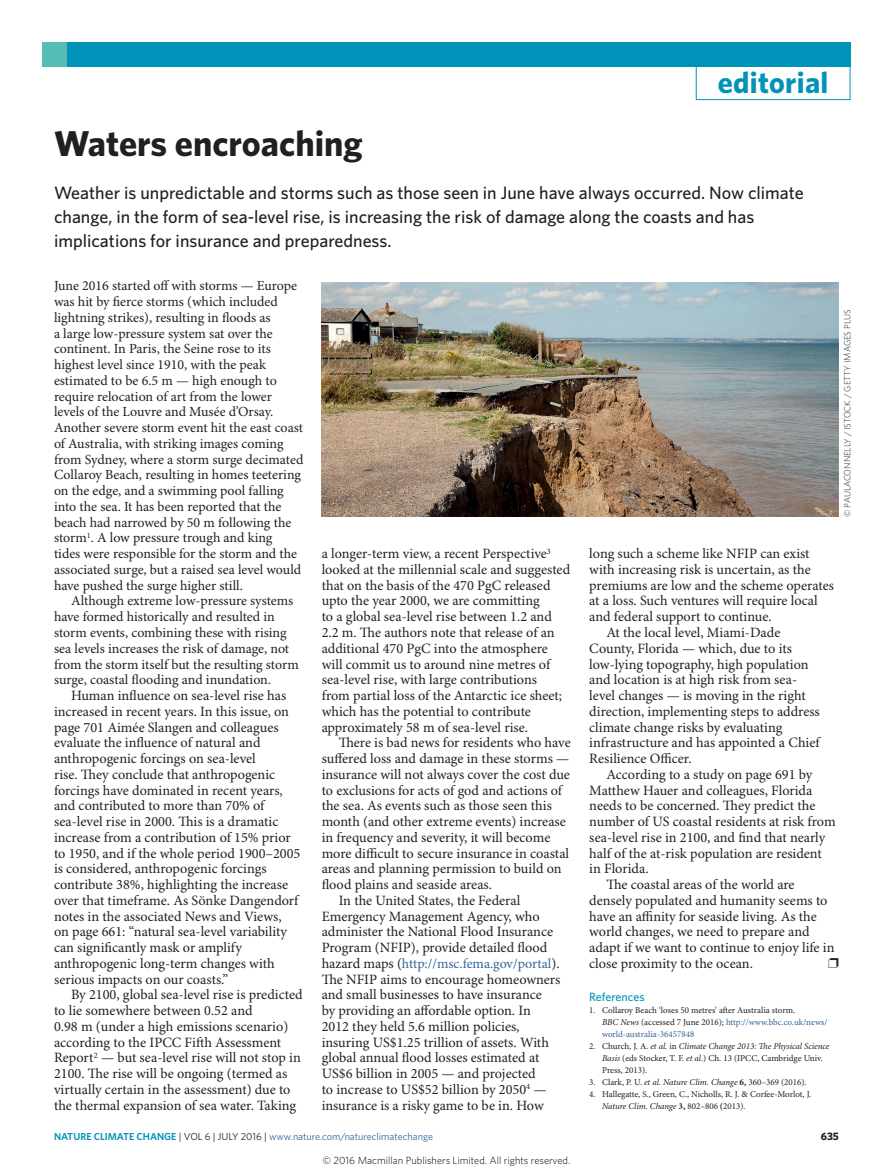
<style>
.page{position:relative;width:893px;height:1174px;background:#fff}
.page>*{position:absolute;margin:0;border:0;box-sizing:border-box;transform-origin:0 0}
.Title{font:700 36px "Whitney";color:#231f20}
.t1{font:700 30px "Whitney";letter-spacing:.01em;color:#0093ba}
.Standfirst{font:500 18px/24px "Whitney";color:#231f20}
.Body_text{font:14.25px/15.8px "Minion Pro";color:#231f20}
.Body_first{font:13.95px/15.8px "Minion Pro";color:#231f20}
.Body_text-2{font:13.95px/15.8px "Minion Pro";letter-spacing:-.005em;color:#231f20}
.Body_text-3{font:13.95px "Minion Pro";letter-spacing:-.01em;color:#2f679b}
.Ref_head{font:500 12px "Whitney";color:#0093ba}
.t2{font:700 10.8px "Whitney";color:#231f20}
.t3{font:300 10.5px "Whitney";color:#000}
.t4{font:10.2px "Whitney";color:#2f679b}
.References{font:9px/12px "Minion Pro";color:#231f20}
.Picture_credit{font:300 9px "Whitney";color:#231f20}
.s1{font-size:14.25px;color:#231f20}
.s2{font-style:italic}
.s3{color:#2f679b}
.s4{font-weight:700}
.s5{font-weight:600;color:#0093ba}
.s6{color:#231f20}
</style>
<div class="page">
<div style="left:696px;top:66px;width:154px;height:34px;border:1px solid #0093ba"></div>
<div style="left:43px;top:43px;width:807px;height:24px;background:#0093ba"></div>
<div style="left:43px;top:43px;width:24px;height:24px;background:#56bcb6"></div>
<img style="left:322px;top:283px;width:517px;height:234px">
<p class="Title" style="left:54px;top:120px;width:310px">Waters encroaching</p>
<h2 class="t1" style="left:718px;top:62px;width:112px">editorial</h2>
<p class="Standfirst" style="left:54px;top:181px;width:751px">Weather is unpredictable and storms such as those seen in June have always occurred. Now climate change, in the form of sea-level rise, is increasing the risk of damage along the coasts and has implications for insurance and preparedness.</p>
<p class="Body_first" style="left:54px;top:278px;width:245px">June 2016 started off with storms — Europe was hit by fierce storms (which included lightning strikes), resulting in floods as<br>a large low-pressure system sat over the continent. In Paris, the Seine rose to its highest level since 1910, with the peak estimated to be 6.5 m — high enough to require relocation of art from the lower levels of the Louvre and Musée d’Orsay.</p>
<p class="Body_first" style="left:54px;top:420px;width:251px">Another severe storm event hit the east coast of Australia, with striking images coming from Sydney, where a storm surge decimated Collaroy Beach, resulting in homes teetering on the edge, and a swimming pool falling into the sea. It has been reported that the beach had narrowed by 50 m following the storm<sup>1</sup>. A low pressure trough and king<br>tides were responsible for the storm and the associated surge, but a raised sea level would have pushed the surge higher still.</p>
<p class="Body_text-2" style="left:54px;top:593px;width:246px;text-indent:17px">Although extreme low-pressure systems have formed historically and resulted in storm events, combining these with rising sea levels increases the risk of damage, not from the storm itself but the resulting storm surge, coastal flooding and inundation.</p>
<p class="Body_text" style="left:54px;top:688px;width:248px;text-indent:17px">Human influence on sea-level rise has increased in recent years. In this issue, on page 701 Aimée Slangen and colleagues evaluate the influence of natural and anthropogenic forcings on sea-level<br>rise. They conclude that anthropogenic forcings have dominated in recent years, and contributed to more than 70% of sea-level rise in 2000. This is a dramatic increase from a contribution of 15% prior to 1950, and if the whole period 1900–2005 is considered, anthropogenic forcings contribute 38%, highlighting the increase over that timeframe. As Sönke Dangendorf notes in the associated News and Views,<br>on page 661: “natural sea-level variability can significantly mask or amplify anthropogenic long-term changes with serious impacts on our coasts.”</p>
<p class="Body_text" style="left:54px;top:987px;width:250px;text-indent:17px">By 2100, global sea-level rise is predicted to lie somewhere between 0.52 and<br>0.98 m (under a high emissions scenario) according to the IPCC Fifth Assessment Report<sup>2</sup> — but sea-level rise will not stop in 2100. The rise will be ongoing (termed as virtually certain in the assessment) due to the thermal expansion of sea water. Taking</p>
<p class="Body_text" style="left:322px;top:546px;width:250px">a longer-term view, a recent Perspective<sup>3 </sup>looked at the millennial scale and suggested that on the basis of the 470 PgC released upto the year 2000, we are committing<br>to a global sea-level rise between 1.2 and 2.2 m. The authors note that release of an additional 470 PgC into the atmosphere will commit us to around nine metres of sea-level rise, with large contributions<br>from partial loss of the Antarctic ice sheet; which has the potential to contribute approximately 58 m of sea-level rise.</p>
<p class="Body_text" style="left:322px;top:735px;width:251px;text-indent:17px">There is bad news for residents who have suffered loss and damage in these storms — insurance will not always cover the cost due to exclusions for acts of god and actions of the sea. As events such as those seen this month (and other extreme events) increase in frequency and severity, it will become more difficult to secure insurance in coastal areas and planning permission to build on flood plains and seaside areas.</p>
<p class="Body_text" style="left:322px;top:893px;width:233px;text-indent:17px">In the United States, the Federal Emergency Management Agency, who administer the National Flood Insurance Program (NFIP), provide detailed flood</p>
<p class="Body_text-3" style="left:322px;top:955px;width:239px"><span class="s1">hazard maps (</span>http://msc.fema.gov/portal<span class="s1">).</span></p>
<p class="Body_text" style="left:322px;top:971px;width:240px">The NFIP aims to encourage homeowners and small businesses to have insurance<br>by providing an affordable option. In 2012 they held 5.6 million policies, insuring US$1.25 trillion of assets. With global annual flood losses estimated at US$6 billion in 2005 — and projected<br>to increase to US$52 billion by 2050<sup>4</sup> — insurance is a risky game to be in. How</p>
<p class="Picture_credit" style="left:841px;top:517px;width:209px;rotate:-90deg">© PAULACONNELLY / ISTOCK / GETTY IMAGES PLUS</p>
<p class="Body_text" style="left:589px;top:546px;width:246px">long such a scheme like NFIP can exist with increasing risk is uncertain, as the premiums are low and the scheme operates at a loss. Such ventures will require local and federal support to continue.</p>
<p class="Body_text" style="left:589px;top:625px;width:232px;text-indent:17px">At the local level, Miami-Dade County, Florida — which, due to its low-lying topography, high population and location is at high risk from sea&shy;level changes — is moving in the right direction, implementing steps to address climate change risks by evaluating infrastructure and has appointed a Chief Resilience Officer.</p>
<p class="Body_text" style="left:589px;top:767px;width:248px;text-indent:17px">According to a study on page 691 by Matthew Hauer and colleagues, Florida needs to be concerned. They predict the number of US coastal residents at risk from sea-level rise in 2100, and find that nearly half of the at-risk population are resident in Florida.</p>
<p class="Body_text" style="left:589px;top:877px;width:247px;text-indent:17px">The coastal areas of the world are densely populated and humanity seems to have an affinity for seaside living. As the world changes, we need to prepare and adapt if we want to continue to enjoy life in close proximity to the ocean.</p>
<p class="Ref_head" style="left:589px;top:988px;width:57px">References</p>
<p class="References" style="left:602px;top:1004px;width:227px;text-indent:-13px">1. Collaroy Beach ‘loses 50 metres’ after Australia storm.<br><span class="s2">BBC News</span> (accessed 7 June 2016); <span class="s3">http://www.bbc.co.uk/news/ world‑australia‑36457848</span></p>
<p class="References" style="left:602px;top:1040px;width:229px;text-indent:-13px">2. Church, J. A. <span class="s2">et al.</span> in <span class="s2">Climate Change 2013: The Physical Science<br>Basis</span> (eds Stocker, T. F. <span class="s2">et al.</span>) Ch. 13 (IPCC, Cambridge Univ.<br>Press, 2013).</p>
<p class="References" style="left:589px;top:1076px;width:219px">3. Clark, P. U. <span class="s2">et al. Nature Clim. Change</span> <span class="s4">6,</span> 360–369 (2016).</p>
<p class="References" style="left:602px;top:1088px;width:211px;text-indent:-13px">4. Hallegatte, S., Green, C., Nicholls, R. J. &amp; Corfee-Morlot, J.<br><span class="s2">Nature Clim. Change</span> <span class="s4">3,</span> 802–806 <span class="s4">(</span>2013).</p>
<p class="t4" style="left:54px;top:1129px;width:380px"><span class="s5">NATURE CLIMATE CHANGE</span> <span class="s6">| VOL 6 | JULY 2016 |</span> www.nature.com/natureclimatechange</p>
<p class="t2" style="left:821px;top:1129px;width:20px">635</p>
<p class="t3" style="left:323px;top:1153px;width:249px">© 2016 Macmillan Publishers Limited. All rights reserved.</p>
</div>
